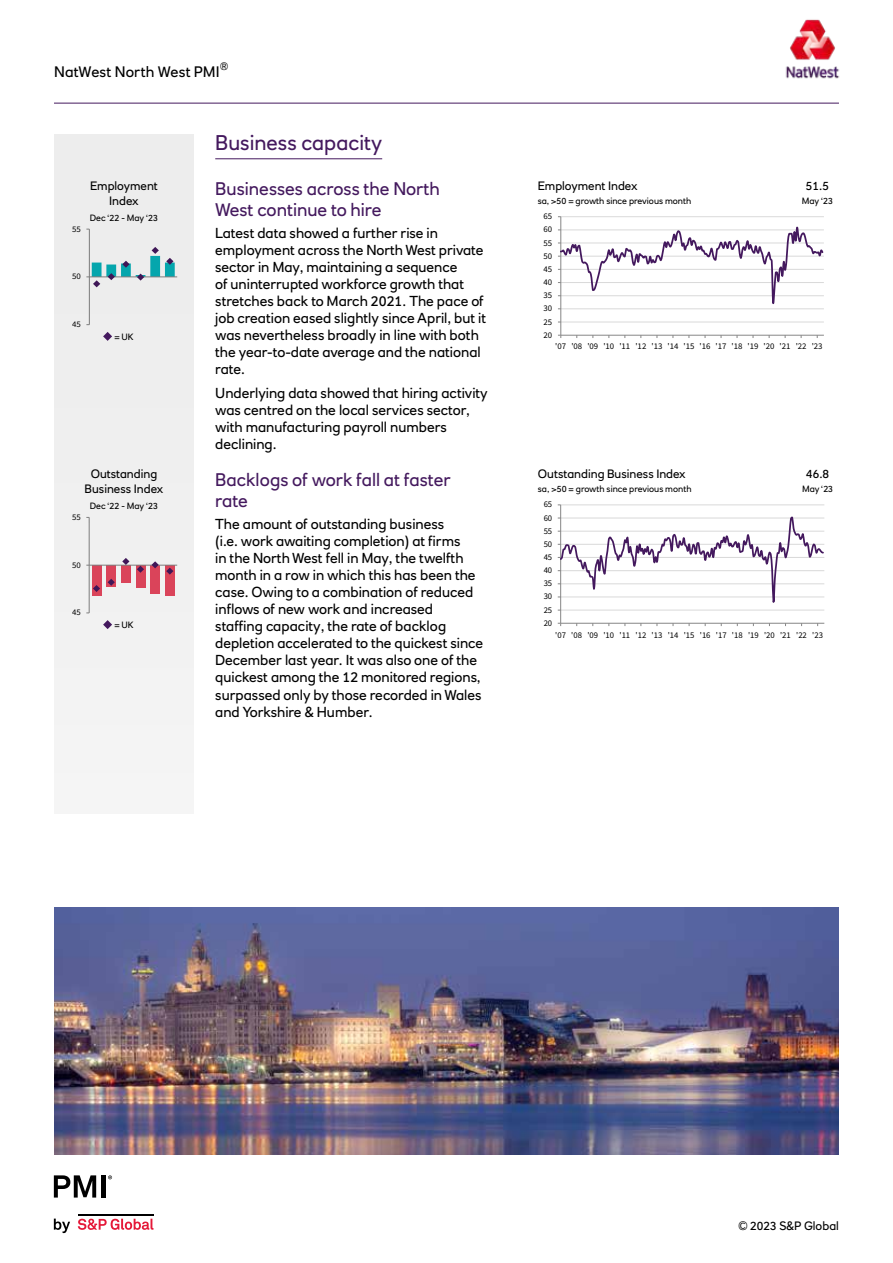
<style>
.page{position:relative;width:893px;height:1263px;background:#fff}
.page>*{position:absolute;margin:0;border:0;box-sizing:border-box;transform-origin:0 0}
.t1{font:21px "RN House Sans";color:#44195e}
.t2{font:18px/21.6px "RN House Sans";color:#44195e}
.t3{font:15px "RN House Sans";letter-spacing:.01em;color:#000}
.t4{font:14.25px/17.1px "RN House Sans";color:#000}
.t5{font:12px/14.4px "RN House Sans";color:#000;text-align:center}
.t6{font:10.5px "RN House Sans";color:#000}
.t7{font:9px "RN House Sans";color:#000}
.t8{font:8.7px "Source Sans Pro";letter-spacing:-.005em;color:#000}
.t9{font:8.55px "Source Sans Pro";letter-spacing:.005em;color:#000;scale:1.04 1}
.t10{font:8.55px "Source Sans Pro";letter-spacing:.005em;color:#000}
</style>
<div class="page">
<hr style="left:54px;top:103px;width:785px;height:1px;background:#44195e">
<img style="left:785px;top:19px;width:55px;height:60px">
<svg style="left:54px;top:1218px;width:16px;height:15px"></svg>
<svg style="left:78px;top:1218px;width:75px;height:12px"></svg>
<hr style="left:78px;top:1213px;width:75px;height:2px;background:#000">
<svg style="left:54px;top:1175px;width:42px;height:22px"></svg>
<div style="left:101px;top:1175px;width:5px;height:22px;background:#000"></div>
<svg style="left:108px;top:1175px;width:4px;height:4px"></svg>
<div style="left:54px;top:134px;width:140px;height:680px;background:#ededed"></div>
<hr style="left:215px;top:159px;width:167px;height:1px;background:#44195e">
<hr style="left:561px;top:322px;width:263px;height:1px;background:#d9d9d9">
<hr style="left:561px;top:216px;width:263px;height:1px;background:#d9d9d9">
<hr style="left:560px;top:217px;width:1px;height:118px;background:#868686">
<hr style="left:561px;top:335px;width:263px;height:1px;background:#868686">
<svg style="left:558px;top:224px;width:266px;height:85px"></svg>
<hr style="left:89px;top:229px;width:1px;height:96px;background:#868686">
<hr style="left:89px;top:277px;width:88px;height:1px;background:#868686">
<svg style="left:86px;top:247px;width:89px;height:40px"></svg>
<hr style="left:561px;top:504px;width:263px;height:1px;background:#d9d9d9">
<hr style="left:560px;top:505px;width:1px;height:118px;background:#868686">
<hr style="left:561px;top:623px;width:263px;height:1px;background:#868686">
<svg style="left:558px;top:516px;width:267px;height:95px"></svg>
<div style="left:92px;top:565px;width:9px;height:31px;background:#da445a"></div>
<div style="left:106px;top:565px;width:10px;height:21px;background:#da445a"></div>
<div style="left:121px;top:565px;width:10px;height:17px;background:#da445a"></div>
<div style="left:136px;top:565px;width:9px;height:23px;background:#da445a"></div>
<div style="left:150px;top:565px;width:10px;height:29px;background:#da445a"></div>
<div style="left:165px;top:565px;width:10px;height:31px;background:#da445a"></div>
<hr style="left:89px;top:517px;width:1px;height:96px;background:#868686">
<hr style="left:89px;top:565px;width:88px;height:1px;background:#868686">
<svg style="left:93px;top:585px;width:7px;height:7px"></svg>
<svg style="left:108px;top:579px;width:7px;height:7px"></svg>
<svg style="left:122px;top:558px;width:7px;height:7px"></svg>
<svg style="left:137px;top:566px;width:7px;height:7px"></svg>
<svg style="left:152px;top:561px;width:7px;height:7px"></svg>
<svg style="left:166px;top:568px;width:7px;height:7px"></svg>
<svg style="left:103px;top:332px;width:9px;height:9px"></svg>
<svg style="left:103px;top:620px;width:9px;height:9px"></svg>
<img style="left:54px;top:908px;width:785px;height:246px">
<p class="t6" style="left:220px;top:59px;width:10px">®</p>
<p class="t3" style="left:54px;top:63px;width:167px">NatWest North West PMI</p>
<h1 class="t1" style="left:215px;top:130px;width:168px">Business capacity</h1>
<p class="t5" style="left:90px;top:179px;width:69px">Employment<br>Index</p>
<p class="t9" style="left:72px;top:223px;width:10px">55</p>
<p class="t7" style="left:90px;top:212px;width:70px">Dec ‘22 - May ‘23</p>
<p class="t9" style="left:72px;top:271px;width:10px">50</p>
<p class="t9" style="left:72px;top:319px;width:10px">45</p>
<p class="t7" style="left:114px;top:331px;width:21px">= UK</p>
<p class="t5" style="left:85px;top:467px;width:80px">Outstanding<br>Business Index</p>
<p class="t10" style="left:72px;top:512px;width:10px">55</p>
<p class="t7" style="left:90px;top:500px;width:70px">Dec ‘22 - May ‘23</p>
<p class="t10" style="left:72px;top:559px;width:10px">50</p>
<p class="t10" style="left:72px;top:607px;width:10px">45</p>
<p class="t7" style="left:114px;top:619px;width:21px">= UK</p>
<p class="t2" style="left:215px;top:177px;width:226px">Businesses across the North<br>West continue to hire</p>
<p class="t4" style="left:215px;top:224px;width:272px">Latest data showed a further rise in employment across the North West private sector in May, maintaining a sequence<br>of uninterrupted workforce growth that stretches back to March 2021. The pace of job creation eased slightly since April, but it was nevertheless broadly in line with both the year-to-date average and the national rate.</p>
<p class="t4" style="left:215px;top:384px;width:274px">Underlying data showed that hiring activity was centred on the local services sector, with manufacturing payroll numbers declining.</p>
<p class="t2" style="left:215px;top:468px;width:237px">Backlogs of work fall at faster rate</p>
<p class="t4" style="left:215px;top:515px;width:269px">The amount of outstanding business<br>(i.e. work awaiting completion) at firms<br>in the North West fell in May, the twelfth month in a row in which this has been the case. Owing to a combination of reduced inflows of new work and increased staffing capacity, the rate of backlog depletion accelerated to the quickest since December last year. It was also one of the quickest among the 12 monitored regions, surpassed only by those recorded in Wales and Yorkshire &amp; Humber.</p>
<p class="t5" style="left:538px;top:179px;width:101px">Employment Index</p>
<p class="t7" style="left:538px;top:195px;width:155px">sa, &gt;50 = growth since previous month</p>
<p class="t8" style="left:544px;top:211px;width:10px">65</p>
<p class="t8" style="left:544px;top:224px;width:10px">60</p>
<p class="t8" style="left:544px;top:237px;width:10px">55</p>
<p class="t8" style="left:544px;top:250px;width:10px">50</p>
<p class="t8" style="left:544px;top:264px;width:10px">45</p>
<p class="t8" style="left:544px;top:277px;width:10px">40</p>
<p class="t8" style="left:544px;top:290px;width:10px">35</p>
<p class="t8" style="left:544px;top:303px;width:10px">30</p>
<p class="t8" style="left:544px;top:316px;width:10px">25</p>
<p class="t8" style="left:544px;top:329px;width:10px">20</p>
<p class="t5" style="left:806px;top:179px;width:25px">51.5</p>
<p class="t7" style="left:802px;top:195px;width:33px">May ‘23</p>
<p class="t8" style="left:555px;top:341px;width:269px">'07 '08 '09 '10 '11 '12 '13 '14 '15 '16 '17 '18 '19 '20 '21 '22 '23</p>
<p class="t5" style="left:538px;top:467px;width:149px">Outstanding Business Index</p>
<p class="t7" style="left:538px;top:483px;width:155px">sa, &gt;50 = growth since previous month</p>
<p class="t8" style="left:544px;top:499px;width:10px">65</p>
<p class="t8" style="left:544px;top:512px;width:10px">60</p>
<p class="t8" style="left:544px;top:525px;width:10px">55</p>
<p class="t8" style="left:544px;top:539px;width:10px">50</p>
<p class="t8" style="left:544px;top:552px;width:10px">45</p>
<p class="t8" style="left:544px;top:565px;width:10px">40</p>
<p class="t8" style="left:544px;top:578px;width:10px">35</p>
<p class="t8" style="left:544px;top:591px;width:10px">30</p>
<p class="t8" style="left:544px;top:604px;width:10px">25</p>
<p class="t8" style="left:544px;top:617px;width:10px">20</p>
<p class="t5" style="left:806px;top:467px;width:25px">46.8</p>
<p class="t7" style="left:802px;top:483px;width:33px">May ‘23</p>
<p class="t8" style="left:555px;top:629px;width:269px">'07 '08 '09 '10 '11 '12 '13 '14 '15 '16 '17 '18 '19 '20 '21 '22 '23</p>
<p class="t5" style="left:739px;top:1218px;width:102px">© 2023 S&amp;P Global</p>
</div>
